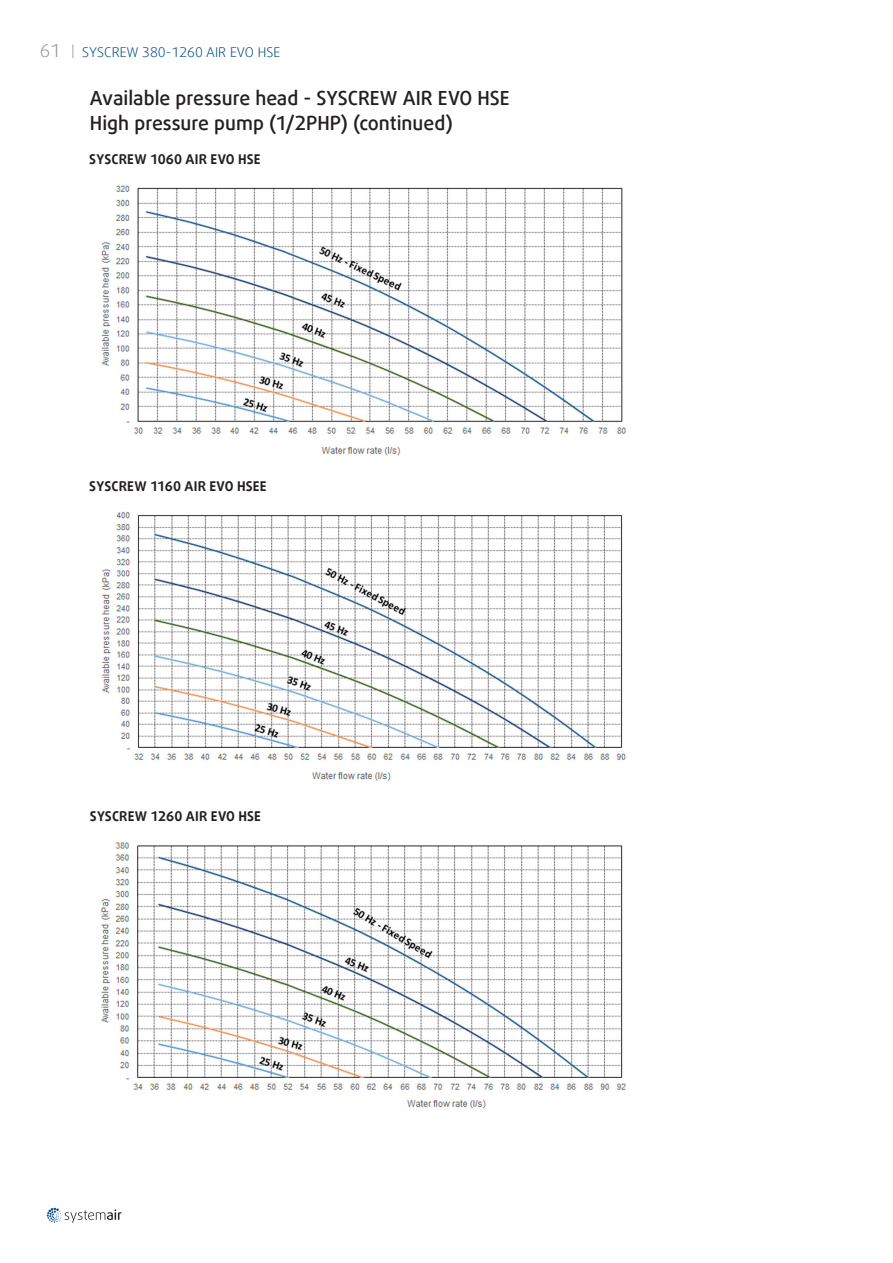
<style>
.page{position:relative;width:893px;height:1263px;background:#fff}
.page>*{position:absolute;margin:0;border:0;box-sizing:border-box;transform-origin:0 0}
.Rubrik_data{font:500 19.5px "Daxline Offc Pro";color:#231f20}
.t1{font:300 18px "Daxline Offc Pro";color:#939598}
.Rubrik_data-2{font:700 13.5px "Daxline Offc Pro";letter-spacing:.01em;color:#231f20}
.t2{font:300 13.5px "Daxline Offc Pro";color:#004b87}
.t3{font:300 13.5px "Daxline Offc Pro";color:#939598}
</style>
<div class="page">
<svg style="left:47px;top:1207px;width:75px;height:16px"></svg>
<img style="left:101px;top:185px;width:526px;height:271px">
<img style="left:101px;top:512px;width:525px;height:269px">
<img style="left:100px;top:842px;width:526px;height:267px">
<p class="t1" style="left:40px;top:39px;width:23px">61</p>
<p class="t2" style="left:82px;top:44px;width:200px">SYSCREW 380-1260 AIR EVO HSE</p>
<p class="Rubrik_data" style="left:90px;top:85px;width:421px">Available pressure head - SYSCREW AIR EVO HSE</p>
<p class="Rubrik_data" style="left:90px;top:110px;width:364px">High pressure pump (1/2PHP) (continued)</p>
<p class="Rubrik_data-2" style="left:89px;top:150px;width:173px">SYSCREW 1060 AIR EVO HSE</p>
<p class="t3" style="left:71px;top:41px;width:5px">|</p>
<p class="Rubrik_data-2" style="left:89px;top:477px;width:179px">SYSCREW 1160 AIR EVO HSEE</p>
<p class="Rubrik_data-2" style="left:90px;top:807px;width:173px">SYSCREW 1260 AIR EVO HSE</p>
</div>
